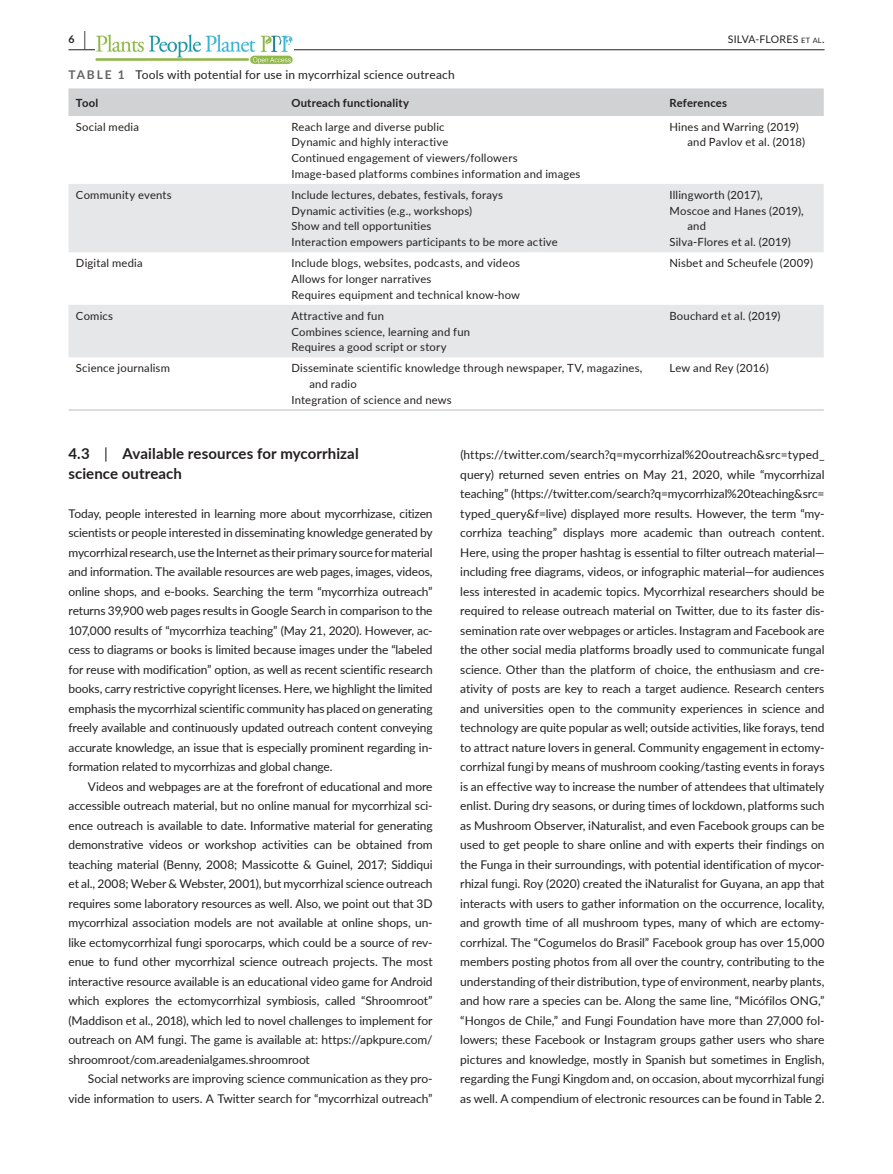
<style>
.page{position:relative;width:893px;height:1174px;background:#fff}
.page>*{position:absolute;margin:0;border:0;box-sizing:border-box;transform-origin:0 0}
.t1{font:700 15px/19.5px "Lato";letter-spacing:.005em;color:#231f20}
.t2{font:12px/19.5px "Lato";letter-spacing:-.005em;color:#231f20;text-align:justify}
.t3{font:12px "Lato";letter-spacing:.015em;color:#231f20}
.t4{font:11.25px/15.8px "Lato";letter-spacing:.015em;color:#231f20}
.t5{font:700 11.25px "Lato";letter-spacing:.02em;color:#231f20}
.t6{font:10.5px "Lato";letter-spacing:.015em;color:#231f20}
.t7{font:700 10.5px "Lato";color:#231f20}
.s1{font-size:19.5px}
.s2{font-size:7.35px}
.s3{font-weight:700;color:#636366}
.s4{font-weight:400}
</style>
<div class="page">
<hr style="left:68px;top:49px;width:756px;height:1px;background:#231f20">
<img style="left:96px;top:35px;width:198px;height:30px">
<div style="left:68px;top:88px;width:756px;height:28px;background:#d1d2d4"></div>
<svg style="left:68px;top:184px;width:756px;height:173px;fill:#e6e7e9"></svg>
<hr style="left:68px;top:409px;width:216px;height:2px;background:#d1d2d4">
<hr style="left:284px;top:409px;width:378px;height:2px;background:#d1d2d4">
<hr style="left:662px;top:409px;width:162px;height:2px;background:#d1d2d4">
<p class="t7" style="left:68px;top:31px;width:19px">6 <span class="s1">|</span></p>
<p class="t6" style="left:728px;top:31px;width:98px">SILVA-FLORES <span class="s2">et al</span>.</p>
<p class="t3" style="left:68px;top:66px;width:388px"><span class="s3">TABLE 1</span> Tools with potential for use in mycorrhizal science outreach</p>
<p class="t5" style="left:76px;top:94px;width:24px">Tool</p>
<p class="t5" style="left:291px;top:94px;width:119px">Outreach functionality</p>
<p class="t5" style="left:669px;top:94px;width:59px">References</p>
<p class="t4" style="left:76px;top:118px;width:65px">Social media</p>
<p class="t4" style="left:291px;top:118px;width:291px">Reach large and diverse public<br>Dynamic and highly interactive<br>Continued engagement of viewers/followers Image-based platforms combines information and images</p>
<p class="t4" style="left:687px;top:118px;width:119px;text-indent:-18px">Hines and Warring (2019) and Pavlov et al. (2018)</p>
<p class="t4" style="left:76px;top:186px;width:97px">Community events</p>
<p class="t4" style="left:291px;top:186px;width:268px">Include lectures, debates, festivals, forays<br>Dynamic activities (e.g., workshops)<br>Show and tell opportunities<br>Interaction empowers participants to be more active</p>
<p class="t4" style="left:669px;top:186px;width:95px">Illingworth (2017),</p>
<p class="t4" style="left:669px;top:202px;width:136px">Moscoe and Hanes (2019),</p>
<p class="t4" style="left:687px;top:218px;width:20px">and</p>
<p class="t4" style="left:669px;top:234px;width:123px">Silva-Flores et al. (2019)</p>
<p class="t4" style="left:76px;top:255px;width:68px">Digital media</p>
<p class="t4" style="left:291px;top:255px;width:230px">Include blogs, websites, podcasts, and videos<br>Allows for longer narratives<br>Requires equipment and technical know-how</p>
<p class="t4" style="left:669px;top:255px;width:145px">Nisbet and Scheufele (2009)</p>
<p class="t4" style="left:76px;top:307px;width:39px">Comics</p>
<p class="t4" style="left:291px;top:307px;width:180px">Attractive and fun<br>Combines science, learning and fun<br>Requires a good script or story</p>
<p class="t4" style="left:669px;top:307px;width:112px">Bouchard et al. (2019)</p>
<p class="t4" style="left:76px;top:360px;width:95px">Science journalism</p>
<p class="t4" style="left:291px;top:360px;width:352px">Disseminate scientific knowledge through newspaper, TV, magazines,</p>
<p class="t4" style="left:309px;top:376px;width:49px">and radio</p>
<p class="t4" style="left:291px;top:391px;width:162px">Integration of science and news</p>
<p class="t4" style="left:669px;top:360px;width:101px">Lew and Rey (2016)</p>
<p class="t1" style="left:68px;top:443px;width:292px">4.3 <span class="s4">|</span> Available resources for mycorrhizal science outreach</p>
<p class="t2" style="left:68px;top:503px;width:366px">Today, people interested in learning more about mycorrhizase, citizen scientists or people interested in disseminating knowledge generated by mycorrhizal research, use the Internet as their primary source for material and information. The available resources are web pages, images, videos, online shops, and e-books. Searching the term “mycorrhiza outreach” returns 39,900 web pages results in Google Search in comparison to the 107,000 results of “mycorrhiza teaching” (May 21, 2020). However, ac&shy;cess to diagrams or books is limited because images under the “labeled for reuse with modification” option, as well as recent scientific research books, carry restrictive copyright licenses. Here, we highlight the limited emphasis the mycorrhizal scientific community has placed on generating freely available and continuously updated outreach content conveying accurate knowledge, an issue that is especially prominent regarding in&shy;formation related to mycorrhizas and global change.</p>
<p class="t2" style="left:68px;top:776px;width:366px;text-indent:20px">Videos and webpages are at the forefront of educational and more accessible outreach material, but no online manual for mycorrhizal sci&shy;ence outreach is available to date. Informative material for generating demonstrative videos or workshop activities can be obtained from teaching material (Benny, 2008; Massicotte &amp; Guinel, 2017; Siddiqui et al., 2008; Weber &amp; Webster, 2001), but mycorrhizal science outreach requires some laboratory resources as well. Also, we point out that 3D mycorrhizal association models are not available at online shops, un&shy;like ectomycorrhizal fungi sporocarps, which could be a source of rev&shy;enue to fund other mycorrhizal science outreach projects. The most interactive resource available is an educational video game for Android which explores the ectomycorrhizal symbiosis, called “Shroomroot” (Maddison et al., 2018), which led to novel challenges to implement for outreach on AM fungi. The game is available at: https://apkpure.com/ shroomroot/com.areadenialgames.shroomroot</p>
<p class="t2" style="left:68px;top:1068px;width:366px;text-align:right">Social networks are improving science communication as they pro&shy;vide information to users. A Twitter search for “mycorrhizal outreach”</p>
<p class="t2" style="left:460px;top:444px;width:366px">(https://twitter.com/search?q=mycorrhizal%20outreach&amp;src=typed_ query) returned seven entries on May 21, 2020, while “mycorrhizal teaching” (https://twitter.com/search?q=mycorrhizal%20teaching&amp;src= typed_query&amp;f=live) displayed more results. However, the term “my&shy;corrhiza teaching” displays more academic than outreach content.<br>Here, using the proper hashtag is essential to filter outreach material— including free diagrams, videos, or infographic material—for audiences less interested in academic topics. Mycorrhizal researchers should be required to release outreach material on Twitter, due to its faster dis&shy;semination rate over webpages or articles. Instagram and Facebook are the other social media platforms broadly used to communicate fungal science. Other than the platform of choice, the enthusiasm and cre&shy;ativity of posts are key to reach a target audience. Research centers and universities open to the community experiences in science and technology are quite popular as well; outside activities, like forays, tend to attract nature lovers in general. Community engagement in ectomy&shy;corrhizal fungi by means of mushroom cooking/tasting events in forays is an effective way to increase the number of attendees that ultimately enlist. During dry seasons, or during times of lockdown, platforms such as Mushroom Observer, iNaturalist, and even Facebook groups can be used to get people to share online and with experts their findings on the Funga in their surroundings, with potential identification of mycor&shy;rhizal fungi. Roy (2020) created the iNaturalist for Guyana, an app that interacts with users to gather information on the occurrence, locality, and growth time of all mushroom types, many of which are ectomy&shy;corrhizal. The “Cogumelos do Brasil” Facebook group has over 15,000 members posting photos from all over the country, contributing to the understanding of their distribution, type of environment, nearby plants, and how rare a species can be. Along the same line, “Micófilos ONG,” “Hongos de Chile,” and Fungi Foundation have more than 27,000 fol&shy;lowers; these Facebook or Instagram groups gather users who share pictures and knowledge, mostly in Spanish but sometimes in English, regarding the Fungi Kingdom and, on occasion, about mycorrhizal fungi as well. A compendium of electronic resources can be found in Table 2.</p>
</div>
